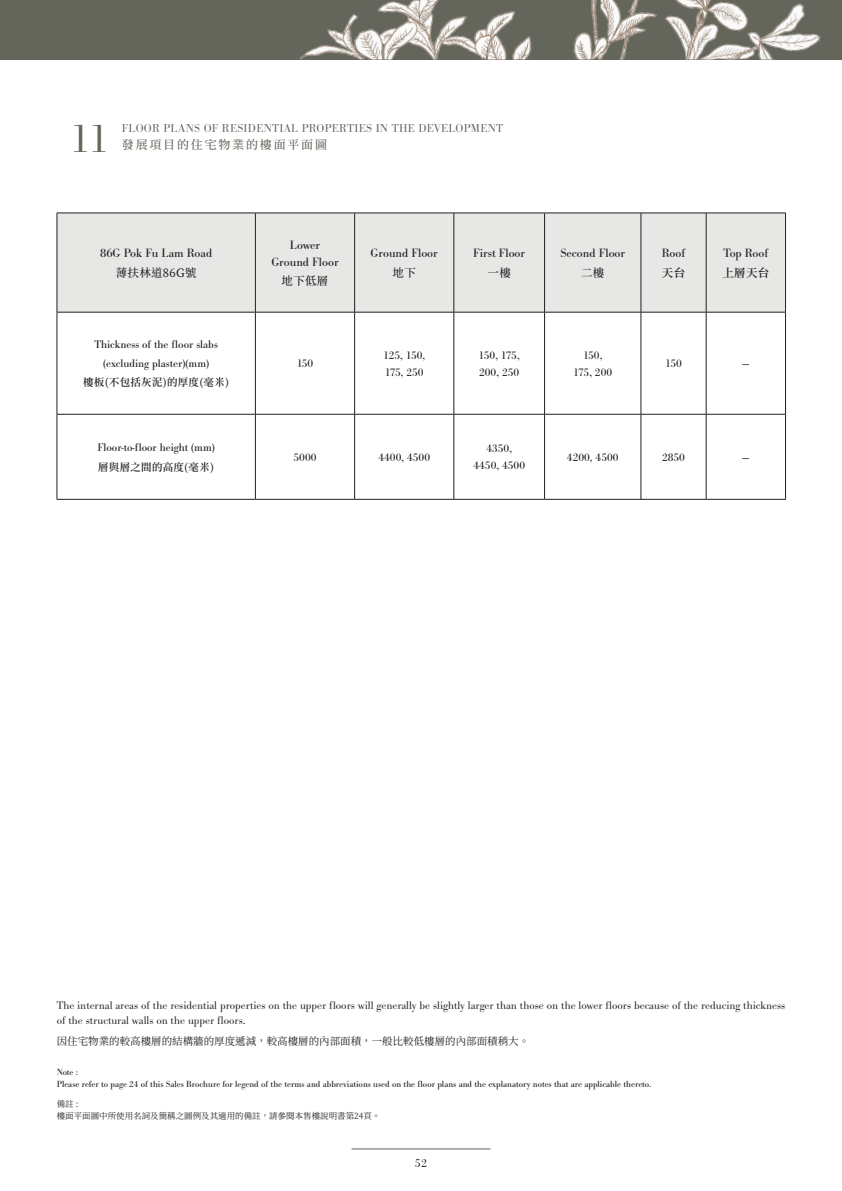
<style>
.page{position:relative;width:842px;height:1191px;background:#fff}
.page>*{position:absolute;margin:0;border:0;box-sizing:border-box;transform-origin:0 0}
.t1{font:300 42px "URW Bodoni W01";color:#64655b}
.t2{font:12.5px/17px "URW Bodoni W01";color:#231f20;text-align:center}
.t3{font:300 12px "URW Bodoni W01";letter-spacing:.025em;color:#64655b}
.t4{font:500 12px "Source Han Serif TC";letter-spacing:.15em;color:#64655b}
.t5{font:300 12px "URW Bodoni W01";color:#231f20}
.t6{font:300 11.5px/15px "URW Bodoni W01";color:#231f20}
.t7{font:11.5px/17px "URW Bodoni W01";color:#231f20;text-align:center}
.t8{font:500 11.5px "Source Han Serif TC";letter-spacing:.025em;color:#231f20}
.t9{font:600 11.5px "Source Han Serif TC";letter-spacing:.025em;color:#231f20}
.t10{font:11.5px "URW Bodoni W01";color:#231f20;scale:3 1}
.t11{font:10.5px "Source Han Serif TC";color:#231f20}
.t12{font:600 10.5px "Source Han Serif TC";letter-spacing:.025em;color:#231f20}
.t13{font:9.2px/12px "URW Bodoni W01";color:#231f20}
.t14{font:8.5px/12px "Source Han Serif TC";color:#231f20}
</style>
<div class="page">
<div style="left:0;top:0;width:842px;height:60px;background:#64655b"></div>
<img style="left:300px;top:0;width:520px;height:60px">
<hr style="left:351px;top:1148px;width:139px;height:1px;background:#64655b">
<div style="left:58px;top:214px;width:727px;height:98px;background:#e7e7e5"></div>
<svg style="left:58px;top:313px;width:727px;height:186px"></svg>
<hr style="left:354px;top:213px;width:1px;height:99px;background:#231f20">
<hr style="left:454px;top:213px;width:1px;height:99px;background:#231f20">
<hr style="left:706px;top:213px;width:1px;height:99px;background:#231f20">
<hr style="left:785px;top:213px;width:1px;height:99px;background:#231f20">
<hr style="left:57px;top:213px;width:198px;height:1px;background:#231f20">
<hr style="left:57px;top:312px;width:1px;height:102px;background:#231f20">
<hr style="left:57px;top:414px;width:198px;height:1px;background:#231f20">
<hr style="left:57px;top:414px;width:1px;height:85px;background:#231f20">
<hr style="left:57px;top:499px;width:198px;height:1px;background:#231f20">
<hr style="left:255px;top:414px;width:100px;height:1px;background:#231f20">
<hr style="left:355px;top:414px;width:99px;height:1px;background:#231f20">
<hr style="left:454px;top:414px;width:91px;height:1px;background:#231f20">
<hr style="left:545px;top:414px;width:96px;height:1px;background:#231f20">
<hr style="left:641px;top:414px;width:65px;height:1px;background:#231f20">
<hr style="left:706px;top:414px;width:80px;height:1px;background:#231f20">
<hr style="left:544px;top:213px;width:1px;height:99px;background:#231f20">
<hr style="left:641px;top:213px;width:1px;height:99px;background:#231f20">
<hr style="left:255px;top:312px;width:100px;height:1px;background:#231f20">
<hr style="left:355px;top:312px;width:99px;height:1px;background:#231f20">
<hr style="left:454px;top:312px;width:91px;height:1px;background:#231f20">
<hr style="left:545px;top:312px;width:96px;height:1px;background:#231f20">
<hr style="left:641px;top:312px;width:65px;height:1px;background:#231f20">
<hr style="left:706px;top:312px;width:80px;height:1px;background:#231f20">
<hr style="left:255px;top:499px;width:100px;height:1px;background:#231f20">
<hr style="left:355px;top:499px;width:99px;height:1px;background:#231f20">
<hr style="left:454px;top:499px;width:91px;height:1px;background:#231f20">
<hr style="left:545px;top:499px;width:96px;height:1px;background:#231f20">
<hr style="left:641px;top:499px;width:65px;height:1px;background:#231f20">
<hr style="left:706px;top:499px;width:80px;height:1px;background:#231f20">
<hr style="left:57px;top:213px;width:1px;height:99px;background:#231f20">
<hr style="left:57px;top:312px;width:198px;height:1px;background:#231f20">
<hr style="left:255px;top:213px;width:1px;height:99px;background:#231f20">
<hr style="left:255px;top:312px;width:1px;height:102px;background:#231f20">
<hr style="left:354px;top:312px;width:1px;height:102px;background:#231f20">
<hr style="left:454px;top:312px;width:1px;height:102px;background:#231f20">
<hr style="left:544px;top:312px;width:1px;height:102px;background:#231f20">
<hr style="left:641px;top:312px;width:1px;height:102px;background:#231f20">
<hr style="left:706px;top:312px;width:1px;height:102px;background:#231f20">
<hr style="left:785px;top:312px;width:1px;height:102px;background:#231f20">
<hr style="left:255px;top:414px;width:1px;height:85px;background:#231f20">
<hr style="left:354px;top:414px;width:1px;height:85px;background:#231f20">
<hr style="left:454px;top:414px;width:1px;height:85px;background:#231f20">
<hr style="left:544px;top:414px;width:1px;height:85px;background:#231f20">
<hr style="left:641px;top:414px;width:1px;height:85px;background:#231f20">
<hr style="left:706px;top:414px;width:1px;height:85px;background:#231f20">
<hr style="left:785px;top:414px;width:1px;height:85px;background:#231f20">
<hr style="left:255px;top:213px;width:100px;height:1px;background:#231f20">
<hr style="left:355px;top:213px;width:99px;height:1px;background:#231f20">
<hr style="left:454px;top:213px;width:91px;height:1px;background:#231f20">
<hr style="left:545px;top:213px;width:96px;height:1px;background:#231f20">
<hr style="left:641px;top:213px;width:65px;height:1px;background:#231f20">
<hr style="left:706px;top:213px;width:80px;height:1px;background:#231f20">
<h1 class="t1" style="left:69px;top:116px;width:41px">11</h1>
<p class="t3" style="left:122px;top:121px;width:383px">FLOOR PLANS OF RESIDENTIAL PROPERTIES IN THE DEVELOPMENT</p>
<p class="t4" style="left:122px;top:137px;width:207px">發展項目的住宅物業的樓面平面圖</p>
<p class="t2" style="left:100px;top:245px;width:114px">86G Pok Fu Lam Road</p>
<p class="t8" style="left:116px;top:266px;width:82px">薄扶林道86G號</p>
<p class="t2" style="left:271px;top:237px;width:69px">Lower<br>Ground Floor</p>
<p class="t8" style="left:282px;top:275px;width:48px">地下低層</p>
<p class="t2" style="left:371px;top:245px;width:69px">Ground Floor</p>
<p class="t8" style="left:393px;top:266px;width:25px">地下</p>
<p class="t2" style="left:473px;top:245px;width:53px">First Floor</p>
<p class="t8" style="left:488px;top:266px;width:25px">一樓</p>
<p class="t2" style="left:560px;top:245px;width:66px">Second Floor</p>
<p class="t8" style="left:581px;top:266px;width:25px">二樓</p>
<p class="t2" style="left:662px;top:245px;width:25px">Roof</p>
<p class="t9" style="left:662px;top:266px;width:25px">天台</p>
<p class="t2" style="left:723px;top:245px;width:46px">Top Roof</p>
<p class="t9" style="left:722px;top:266px;width:48px">上層天台</p>
<p class="t7" style="left:94px;top:336px;width:125px;line-height:18.4px">Thickness of the floor slabs (excluding plaster)(mm)</p>
<p class="t12" style="left:83px;top:376px;width:147px">樓板(不包括灰泥)的厚度(毫米)</p>
<p class="t7" style="left:97px;top:439px;width:119px">Floor-to-floor height (mm)</p>
<p class="t12" style="left:98px;top:461px;width:117px">層與層之間的高度(毫米)</p>
<p class="t7" style="left:297px;top:355px;width:18px">150</p>
<p class="t7" style="left:383px;top:347px;width:44px;text-align:left">125, 150,<br>175, 250</p>
<p class="t7" style="left:479px;top:347px;width:43px;text-align:left">150, 175,<br>200, 250</p>
<p class="t7" style="left:573px;top:347px;width:40px">150,<br>175, 200</p>
<p class="t7" style="left:665px;top:355px;width:18px">150</p>
<p class="t10" style="left:742px;top:357px;width:4px">-</p>
<p class="t7" style="left:293px;top:449px;width:24px">5000</p>
<p class="t7" style="left:378px;top:449px;width:53px">4400, 4500</p>
<p class="t7" style="left:473px;top:440px;width:53px">4350,<br>4450, 4500</p>
<p class="t7" style="left:567px;top:449px;width:53px">4200, 4500</p>
<p class="t7" style="left:662px;top:449px;width:24px">2850</p>
<p class="t10" style="left:742px;top:451px;width:4px">-</p>
<p class="t6" style="left:57px;top:998px;width:730px">The internal areas of the residential properties on the upper floors will generally be slightly larger than those on the lower floors because of the reducing thickness of the structural walls on the upper floors.</p>
<p class="t11" style="left:57px;top:1035px;width:474px">因住宅物業的較高樓層的結構牆的厚度遞減，較高樓層的內部面積，一般比較低樓層的內部面積稍大。</p>
<p class="t13" style="left:57px;top:1066px;width:596px">Note :<br>Please refer to page 24 of this Sales Brochure for legend of the terms and abbreviations used on the floor plans and the explanatory notes that are applicable thereto.</p>
<p class="t14" style="left:57px;top:1098px;width:325px">備註 :<br>樓面平面圖中所使用名詞及簡稱之圖例及其適用的備註，請參閱本售樓說明書第24頁。</p>
<p class="t5" style="left:415px;top:1156px;width:14px">52</p>
</div>
